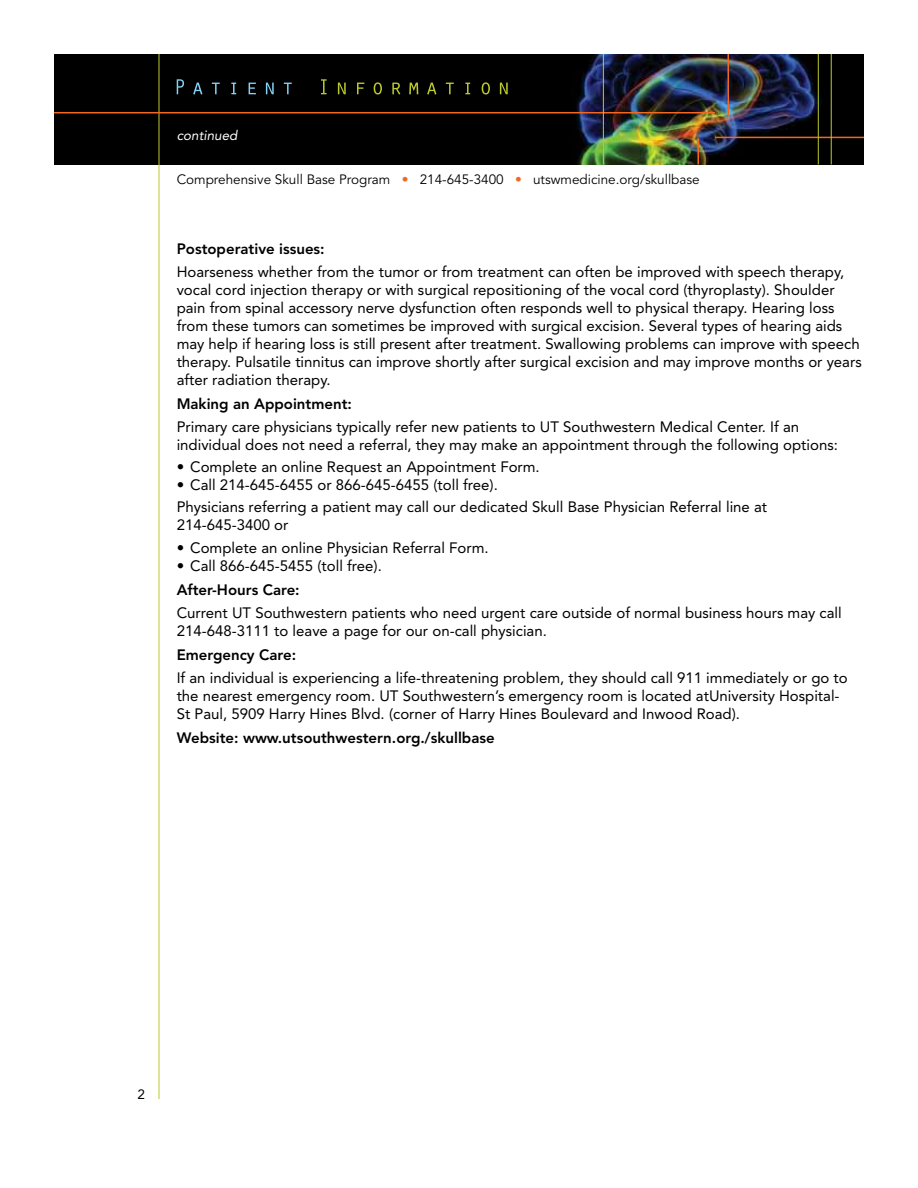
<style>
.page{position:relative;width:918px;height:1188px;background:#fff}
.page>*{position:absolute;margin:0;border:0;box-sizing:border-box;transform-origin:0 0}
.t1{font:15px/18px "Avenir";color:#000}
.t2{font:800 15px "Avenir";color:#000}
.t3{font:13.5px "Avenir";color:#000}
.t4{font:italic 13.5px "Avenir";color:#fff}
.t5{font:13.5px "Avenir";color:#000}
.s1{color:#f26722}
</style>
<div class="page">
<img style="left:54px;top:54px;width:810px;height:110px">
<hr style="left:159px;top:54px;width:1px;height:1045px;background:#bdcb2a">
<hr style="left:54px;top:112px;width:661px;height:1px;background:#f26722">
<svg style="left:698px;top:138px;width:1px;height:26px"></svg>
<hr style="left:728px;top:54px;width:1px;height:61px;background:#f26722">
<hr style="left:715px;top:137px;width:149px;height:1px;background:#f26722">
<hr style="left:603px;top:54px;width:1px;height:110px;background:#bdcb2a">
<hr style="left:818px;top:54px;width:1px;height:110px;background:#bdcb2a">
<hr style="left:831px;top:54px;width:1px;height:110px;background:#bdcb2a">
<svg style="left:321px;top:79px;width:187px;height:16px;background:#1b1d06"></svg>
<svg style="left:177px;top:79px;width:115px;height:16px;background:#111c21"></svg>
<p class="t4" style="left:177px;top:127px;width:62px">continued</p>
<p class="t3" style="left:177px;top:172px;width:525px">Comprehensive Skull Base Program <span class="s1">•</span> 214-645-3400 <span class="s1">•</span> utswmedicine.org/skullbase</p>
<p class="t2" style="left:177px;top:240px;width:150px">Postoperative issues:</p>
<p class="t1" style="left:177px;top:262px;width:687px">Hoarseness whether from the tumor or from treatment can often be improved with speech therapy, vocal cord injection therapy or with surgical repositioning of the vocal cord (thyroplasty). Shoulder pain from spinal accessory nerve dysfunction often responds well to physical therapy. Hearing loss from these tumors can sometimes be improved with surgical excision. Several types of hearing aids may help if hearing loss is still present after treatment. Swallowing problems can improve with speech therapy. Pulsatile tinnitus can improve shortly after surgical excision and may improve months or years after radiation therapy.</p>
<p class="t2" style="left:177px;top:395px;width:177px">Making an Appointment:</p>
<p class="t1" style="left:177px;top:418px;width:663px">Primary care physicians typically refer new patients to UT Southwestern Medical Center. If an individual does not need a referral, they may make an appointment through the following options:</p>
<p class="t1" style="left:177px;top:458px;width:365px">• Complete an online Request an Appointment Form.</p>
<p class="t1" style="left:177px;top:474px;width:592px;line-height:22.4px">• Call 214-645-6455 or 866-645-6455 (toll free).<br>Physicians referring a patient may call our dedicated Skull Base Physician Referral line at</p>
<p class="t1" style="left:177px;top:516px;width:113px">214-645-3400 or</p>
<p class="t1" style="left:177px;top:539px;width:313px">• Complete an online Physician Referral Form.</p>
<p class="t1" style="left:177px;top:557px;width:207px">• Call 866-645-5455 (toll free).</p>
<p class="t2" style="left:177px;top:581px;width:125px">After-Hours Care:</p>
<p class="t1" style="left:177px;top:604px;width:667px">Current UT Southwestern patients who need urgent care outside of normal business hours may call<br>214-648-3111 to leave a page for our on-call physician.</p>
<p class="t2" style="left:177px;top:646px;width:121px">Emergency Care:</p>
<p class="t1" style="left:177px;top:669px;width:673px">If an individual is experiencing a life-threatening problem, they should call 911 immediately or go to the nearest emergency room. UT Southwestern’s emergency room is located atUniversity Hospital-<br>St Paul, 5909 Harry Hines Blvd. (corner of Harry Hines Boulevard and Inwood Road).</p>
<p class="t2" style="left:177px;top:729px;width:320px">Website: www.utsouthwestern.org./skullbase</p>
<p class="t5" style="left:138px;top:1087px;width:9px">2</p>
</div>
